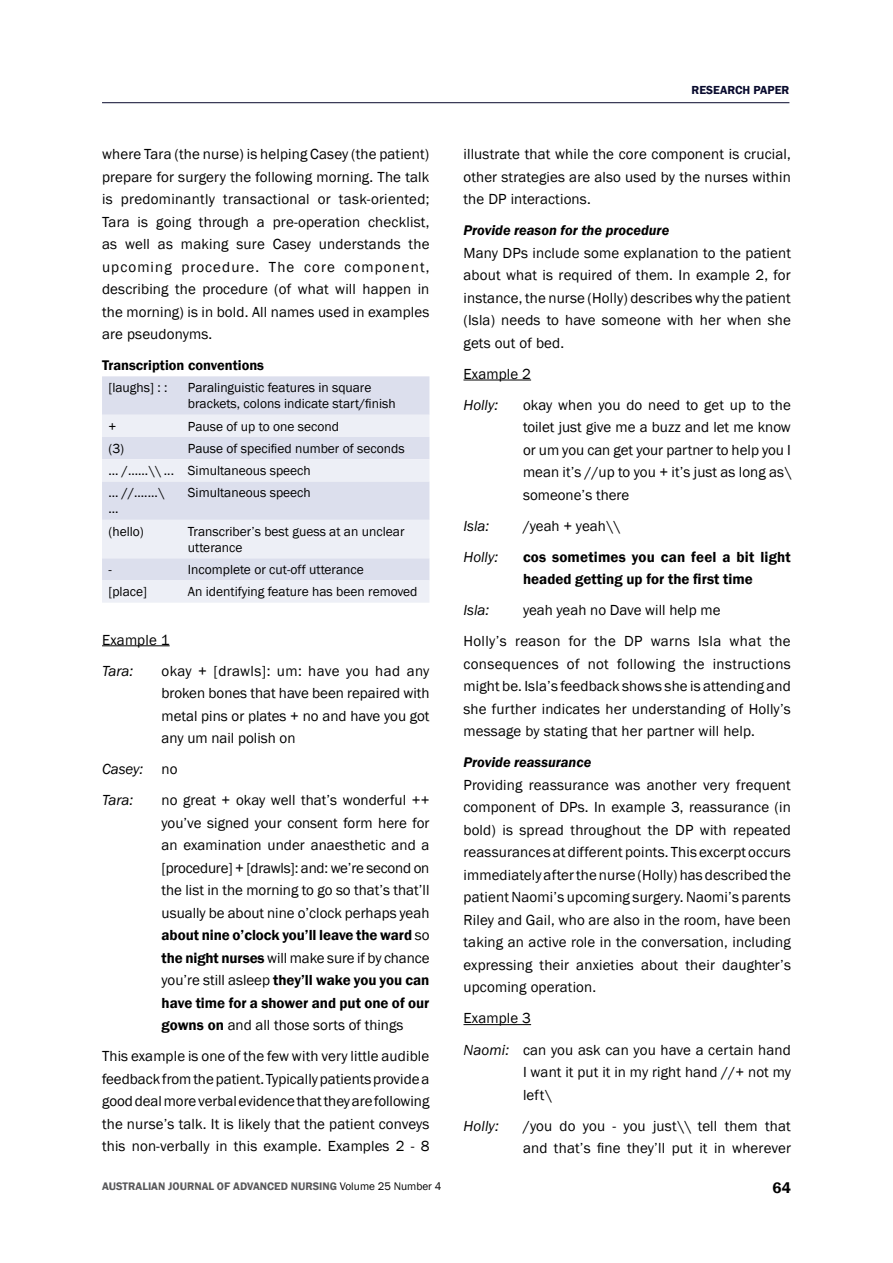
<style>
.page{position:relative;width:893px;height:1263px;background:#fff}
.page>*{position:absolute;margin:0;border:0;box-sizing:border-box;transform-origin:0 0}
.t1{font:600 15.6px "Franklin Gothic";color:#000}
.t2{font:15px/22.5px "Franklin Gothic";letter-spacing:.01em;color:#000;text-align:justify}
.t3{font:600 15px/22.5px "Franklin Gothic";letter-spacing:.01em;color:#000}
.t4{font:italic 15px/31px "Franklin Gothic";color:#000}
.t5{font:italic 600 14.4px "Franklin Gothic";color:#000}
.t6{font:600 14.4px "Franklin Gothic";color:#000}
.t7{font:13.5px/16.2px "Franklin Gothic";color:#000}
.t8{font:600 12px "Franklin Gothic";color:#080a2d}
.t9{font:600 11.25px "Franklin Gothic";color:#58585a}
.s1{font-style:normal}
.s2{font-weight:600}
.s3{font-style:italic}
.s4{font-weight:400;color:#000}
</style>
<div class="page">
<hr style="left:102px;top:645px;width:68px;height:1px;background:#000">
<div style="left:102px;top:376px;width:327px;height:39px;background:#dcdfed"></div>
<svg style="left:102px;top:415px;width:327px;height:188px;background:#e5e8f2"></svg>
<hr style="left:463px;top:380px;width:68px;height:1px;background:#000">
<hr style="left:463px;top:1024px;width:68px;height:1px;background:#000">
<hr style="left:102px;top:102px;width:687px;height:1px;background:#080a2d">
<p class="t2" style="left:102px;top:143px;width:329px">where Tara (the nurse) is helping Casey (the patient) prepare for surgery the following morning. The talk is predominantly transactional or task-oriented; Tara is going through a pre-operation checklist, as well as making sure Casey understands the upcoming procedure. The core component, describing the procedure (of what will happen in the morning) is in bold. All names used in examples are pseudonyms.</p>
<p class="t6" style="left:102px;top:357px;width:164px">Transcription conventions</p>
<p class="t7" style="left:108px;top:380px;width:61px">[laughs] : :</p>
<p class="t7" style="left:188px;top:380px;width:209px">Paralinguistic features in square brackets, colons indicate start/finish</p>
<p class="t7" style="left:108px;top:418px;width:9px">+</p>
<p class="t7" style="left:188px;top:418px;width:153px">Pause of up to one second</p>
<p class="t7" style="left:108px;top:440px;width:17px">(3)</p>
<p class="t7" style="left:108px;top:437px;width:298px;line-height:22.2px;text-indent:79px">Pause of specified number of seconds ... /......\\ ... Simultaneous speech<br>... //.......\</p>
<p class="t7" style="left:108px;top:501px;width:12px">...</p>
<p class="t7" style="left:188px;top:485px;width:124px">Simultaneous speech</p>
<p class="t7" style="left:108px;top:523px;width:37px">(hello)</p>
<p class="t7" style="left:188px;top:523px;width:218px">Transcriber’s best guess at an unclear utterance</p>
<p class="t7" style="left:108px;top:562px;width:4px">-</p>
<p class="t7" style="left:188px;top:562px;width:177px">Incomplete or cut‑off utterance</p>
<p class="t7" style="left:108px;top:584px;width:40px">[place]</p>
<p class="t7" style="left:188px;top:584px;width:231px">An identifying feature has been removed</p>
<p class="t2" style="left:102px;top:629px;width:69px">Example 1</p>
<p class="t4" style="left:102px;top:655px;width:33px">Tara:</p>
<p class="t2" style="left:162px;top:660px;width:269px">okay + [drawls]: um: have you had any broken bones that have been repaired with metal pins or plates + no and have you got any um nail polish on</p>
<p class="t4" style="left:102px;top:754px;width:77px">Casey: <span class="s1">no<br></span>Tara:</p>
<p class="t2" style="left:162px;top:789px;width:269px">no great + okay well that’s wonderful ++ you’ve signed your consent form here for an examination under anaesthetic and a [procedure] + [drawls]: and: we’re second on the list in the morning to go so that’s that’ll usually be about nine o’clock perhaps yeah <span class="s2">about nine o’clock you’ll leave the ward</span> so <span class="s2">the night nurses</span> will make sure if by chance you’re still asleep <span class="s2">they’ll wake you you can have time for a shower and put one of our gowns on</span> and all those sorts of things</p>
<p class="t2" style="left:102px;top:1045px;width:329px">This example is one of the few with very little audible feedback from the patient. Typically patients provide a good deal more verbal evidence that they are following the nurse’s talk. It is likely that the patient conveys this non-verbally in this example. Examples 2 - 8</p>
<p class="t8" style="left:691px;top:83px;width:99px">RESEARCH PAPER</p>
<p class="t2" style="left:463px;top:143px;width:329px">illustrate that while the core component is crucial, other strategies are also used by the nurses within the DP interactions.</p>
<p class="t5" style="left:463px;top:221px;width:207px">Provide reason for the procedure</p>
<p class="t2" style="left:463px;top:242px;width:329px">Many DPs include some explanation to the patient about what is required of them. In example 2, for instance, the nurse (Holly) describes why the patient (Isla) needs to have someone with her when she gets out of bed.</p>
<p class="t2" style="left:463px;top:363px;width:69px">Example 2</p>
<p class="t4" style="left:463px;top:390px;width:36px">Holly:</p>
<p class="t2" style="left:523px;top:394px;width:269px">okay when you do need to get up to the toilet just give me a buzz and let me know or um you can get your partner to help you I mean it’s //up to you + it’s just as long as\ someone’s there</p>
<p class="t4" style="left:463px;top:511px;width:27px">Isla:</p>
<p class="t2" style="left:523px;top:515px;width:98px">/yeah + yeah\\</p>
<p class="t4" style="left:463px;top:542px;width:36px">Holly:</p>
<p class="t3" style="left:523px;top:546px;width:269px">cos sometimes you can feel a bit light headed getting up for the first time</p>
<p class="t4" style="left:463px;top:595px;width:27px">Isla:</p>
<p class="t2" style="left:463px;top:595px;width:329px;line-height:31px;text-indent:60px">yeah yeah no Dave will help me<br>Holly’s reason for the DP warns Isla what the</p>
<p class="t2" style="left:463px;top:653px;width:329px">consequences of not following the instructions might be. Isla’s feedback shows she is attending and she further indicates her understanding of Holly’s message by stating that her partner will help.</p>
<p class="t5" style="left:463px;top:753px;width:129px">Provide reassurance</p>
<p class="t2" style="left:463px;top:774px;width:329px">Providing reassurance was another very frequent component of DPs. In example 3, reassurance (in bold) is spread throughout the DP with repeated reassurances at different points. This excerpt occurs immediately after the nurse (Holly) has described the patient Naomi’s upcoming surgery. Naomi’s parents Riley and Gail, who are also in the room, have been taking an active role in the conversation, including expressing their anxieties about their daughter’s upcoming operation.</p>
<p class="t2" style="left:463px;top:1003px;width:329px;line-height:31px">Example 3<br><span class="s3">Naomi:</span> can you ask can you have a certain hand</p>
<p class="t2" style="left:523px;top:1061px;width:269px">I want it put it in my right hand //+ not my left\</p>
<p class="t4" style="left:463px;top:1110px;width:37px">Holly:</p>
<p class="t2" style="left:523px;top:1114px;width:269px">/you do you - you just\\ tell them that and that’s fine they’ll put it in wherever</p>
<p class="t9" style="left:102px;top:1179px;width:341px">AUSTRALIAN JOURNAL OF ADVANCED NURSING <span class="s4">Volume 25 Number 4</span></p>
<p class="t1" style="left:773px;top:1178px;width:20px">64</p>
</div>
